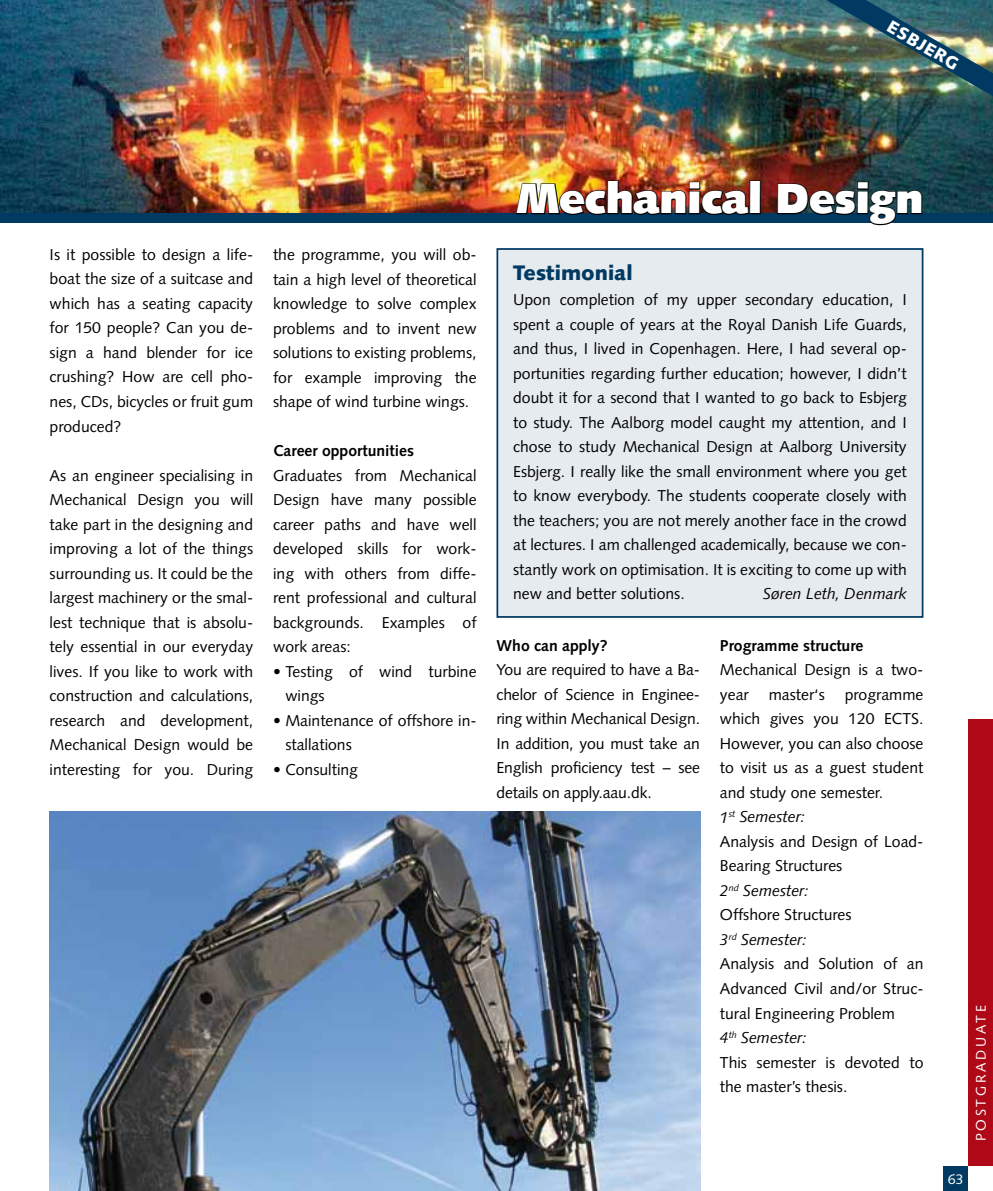
<style>
.page{position:relative;width:993px;height:1191px;background:#fff}
.page>*{position:absolute;margin:0;border:0;box-sizing:border-box;transform-origin:0 0}
.t1{font:900 42px "Syntax LT";color:#fff}
.t2{font:900 21px "Syntax LT";color:#003a62}
.t3{font:900 17.5px "Syntax LT";color:#fff}
.t4{font:15.75px/24.5px "Syntax LT";color:#000;text-align:justify}
.t5{font:700 15.75px "Syntax LT";color:#000}
.t6{font:italic 15.75px "Syntax LT";color:#000}
.t7{font:14px "Syntax LT";color:#fff}
.s1{font-style:italic}
</style>
<div class="page">
<img style="left:0;top:0;width:992px;height:213px">
<div style="left:0;top:213px;width:992px;height:10px;background:#003a62"></div>
<img style="left:514px;top:148px;width:236px;height:67px">
<div style="left:749px;top:180px;width:11px;height:34px;border:2px solid #000"></div>
<svg style="left:776px;top:181px;width:146px;height:45px"></svg>
<div style="left:943px;top:1166px;width:24px;height:25px;background:#003a62"></div>
<div style="left:967px;top:719px;width:25px;height:447px;background:#af0917"></div>
<div style="left:497px;top:249px;width:425px;height:368px;background:#e6ebef"></div>
<div style="left:496px;top:248px;width:427px;height:370px;border:2px solid #003a62"></div>
<img style="left:50px;top:811px;width:649px;height:380px">
<img style="left:826px;top:0;width:166px;height:96px">
<p class="t3" style="left:893px;top:16px;width:81px;rotate:30deg">Esbjerg</p>
<p class="t4" style="left:50px;top:242px;width:205px">Is it possible to design a life&shy;boat the size of a suitcase and which has a seating capacity for 150 people? Can you de&shy;sign a hand blender for ice crushing? How are cell pho&shy;nes, CDs, bicycles or fruit gum produced?</p>
<p class="t4" style="left:50px;top:463px;width:205px">As an engineer specialising in Mechanical Design you will take part in the designing and improving a lot of the things surrounding us. It could be the largest machinery or the smal&shy;lest technique that is absolu&shy;tely essential in our everyday lives. If you like to work with construction and calculations, research and development, Mechanical Design would be interesting for you. During</p>
<p class="t4" style="left:273px;top:242px;width:205px">the programme, you will ob&shy;tain a high level of theoretical knowledge to solve complex problems and to invent new solutions to existing problems, for example improving the shape of wind turbine wings.</p>
<p class="t5" style="left:273px;top:442px;width:142px">Career opportunities</p>
<p class="t4" style="left:273px;top:463px;width:205px">Graduates from Mechanical Design have many possible career paths and have well developed skills for work&shy;ing with others from diffe&shy;rent professional and cultural backgrounds.</p>
<p class="t4" style="left:381px;top:610px;width:96px">Examples of</p>
<p class="t4" style="left:273px;top:634px;width:79px">work areas:</p>
<p class="t4" style="left:285px;top:659px;width:193px;text-indent:-12px">• Testing of wind turbine wings</p>
<p class="t4" style="left:285px;top:708px;width:193px;text-indent:-12px">• Maintenance of offshore in&shy;stallations</p>
<p class="t4" style="left:273px;top:757px;width:86px">• Consulting</p>
<h1 class="t1" style="left:517px;top:174px;width:408px">Mechanical Design</h1>
<h2 class="t2" style="left:513px;top:261px;width:121px">Testimonial</h2>
<p class="t4" style="left:513px;top:287px;width:395px">Upon completion of my upper secondary education, I spent a couple of years at the Royal Danish Life Guards, and thus, I lived in Copenhagen. Here, I had several op&shy;portunities regarding further education; however, I didn’t doubt it for a second that I wanted to go back to Esbjerg to study. The Aalborg model caught my attention, and I chose to study Mechanical Design at Aalborg University Esbjerg. I really like the small environment where you get to know everybody. The students cooperate closely with the teachers; you are not merely another face in the crowd at lectures. I am challenged academically, because we con&shy;stantly work on optimisation. It is exciting to come up with new and better solutions.</p>
<p class="t6" style="left:763px;top:584px;width:145px">Søren Leth, Denmark</p>
<p class="t5" style="left:496px;top:636px;width:113px">Who can apply?</p>
<p class="t4" style="left:496px;top:657px;width:205px;text-align:left">You are required to have a Ba&shy;chelor of Science in Enginee&shy;ring within Mechanical Design.<br>In addition, you must take an<br>English proficiency test – see details on apply.aau.dk.</p>
<p class="t5" style="left:719px;top:636px;width:145px">Programme structure</p>
<p class="t4" style="left:719px;top:658px;width:205px">Mechanical Design is a two&shy;year</p>
<p class="t4" style="left:768px;top:682px;width:58px">master‘s</p>
<p class="t4" style="left:719px;top:682px;width:205px;text-align:left;text-indent:125px">programme which gives you 120 ECTS.<br>However, you can also choose to visit us as a guest student and study one semester.<br><span class="s1">1</span><sup>st</sup> <span class="s1">Semester:<br></span>Analysis and Design of Load-<br>Bearing Structures<br><span class="s1">2</span><sup>nd</sup> <span class="s1">Semester:<br></span>Offshore Structures<br><span class="s1">3</span><sup>rd</sup> <span class="s1">Semester:<br></span>Analysis and Solution of an<br>Advanced Civil and/or Struc&shy;tural Engineering Problem<br><span class="s1">4</span><sup>th</sup> <span class="s1">Semester:<br></span>This semester is devoted to the master’s thesis.</p>
<p class="t7" style="left:947px;top:1170px;width:17px">63</p>
<p class="t7" style="left:972px;top:1141px;width:137px;rotate:-90deg">Postgraduate</p>
</div>
